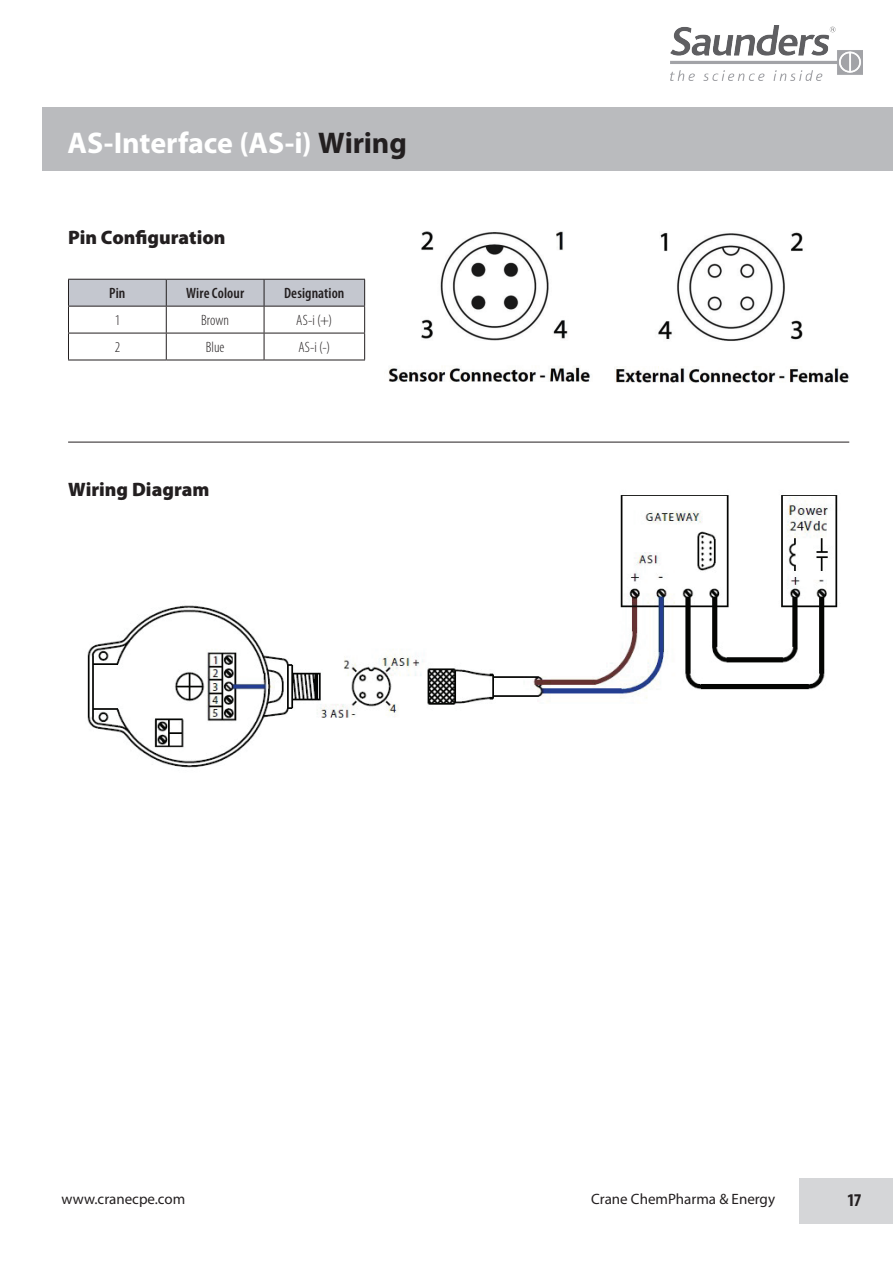
<style>
.page{position:relative;width:893px;height:1263px;background:#fff}
.page>*{position:absolute;margin:0;border:0;box-sizing:border-box;transform-origin:0 0}
.t1{font:700 30px "Myriad Pro";letter-spacing:-.005em;color:#fff}
.t2{font:900 19.5px "Myriad Pro";color:#231f20}
.t3{font:700 condensed 18px "Myriad Pro";color:#231f20}
.t4{font:15px "Myriad Pro";color:#231f20}
.t5{font:300 condensed 15px "Myriad Pro";letter-spacing:.005em;color:#231f20}
.t6{font:600 condensed 15px "Myriad Pro";letter-spacing:.005em;color:#231f20}
.s1{color:#231f20}
</style>
<div class="page">
<img style="left:671px;top:26px;width:191px;height:54px">
<div style="left:43px;top:107px;width:850px;height:64px;background:#babbbe"></div>
<div style="left:799px;top:1178px;width:94px;height:45px;background:#d5d6d8"></div>
<img style="left:87px;top:495px;width:751px;height:273px">
<svg style="left:68px;top:279px;width:297px;height:81px"></svg>
<hr style="left:68px;top:360px;width:98px;height:1px;background:#231f20">
<hr style="left:166px;top:360px;width:98px;height:1px;background:#231f20">
<hr style="left:264px;top:360px;width:101px;height:1px;background:#231f20">
<hr style="left:68px;top:442px;width:781px;height:1px;background:#231f20">
<img style="left:388px;top:231px;width:202px;height:151px">
<img style="left:616px;top:232px;width:233px;height:151px">
<h1 class="t1" style="left:68px;top:126px;width:341px">AS-Interface (AS-i) <span class="s1">Wiring</span></h1>
<h2 class="t2" style="left:68px;top:227px;width:159px">Pin Configuration</h2>
<p class="t6" style="left:109px;top:285px;width:18px">Pin</p>
<p class="t6" style="left:186px;top:285px;width:59px">Wire Colour</p>
<p class="t6" style="left:284px;top:285px;width:62px">Designation</p>
<p class="t5" style="left:115px;top:312px;width:7px">1</p>
<p class="t5" style="left:201px;top:312px;width:29px">Brown</p>
<p class="t5" style="left:296px;top:312px;width:38px">AS-i (+)</p>
<p class="t5" style="left:115px;top:339px;width:7px">2</p>
<p class="t5" style="left:206px;top:339px;width:20px">Blue</p>
<p class="t5" style="left:298px;top:339px;width:33px">AS-i (-)</p>
<h2 class="t2" style="left:68px;top:479px;width:143px">Wiring Diagram</h2>
<p class="t4" style="left:62px;top:1191px;width:125px">www.cranecpe.com</p>
<p class="t4" style="left:591px;top:1190px;width:185px">Crane ChemPharma &amp; Energy</p>
<p class="t3" style="left:847px;top:1190px;width:16px">17</p>
</div>
